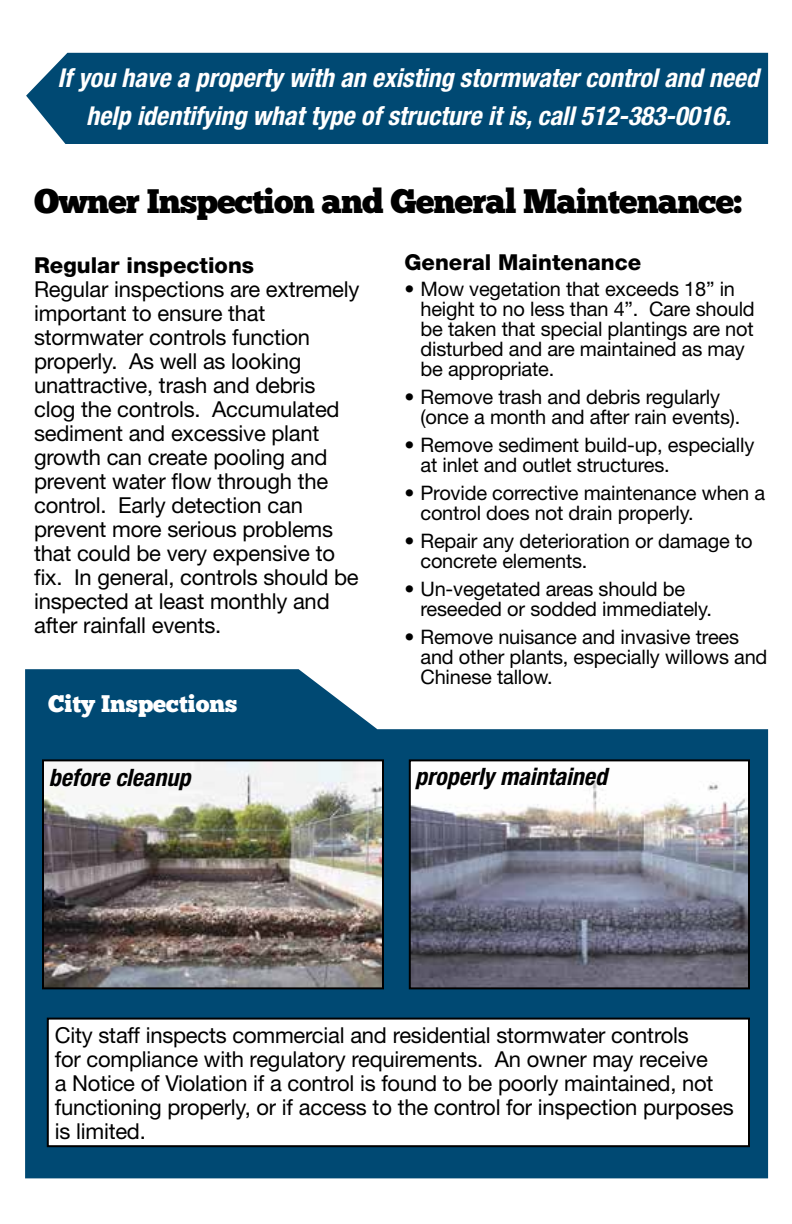
<style>
.page{position:relative;width:792px;height:1224px;background:#fff}
.page>*{position:absolute;margin:0;border:0;box-sizing:border-box;transform-origin:0 0}
.t1{font:34px "Chunk Five";letter-spacing:-.025em;color:#000}
.t2{font:italic 700 condensed 26px/38px "Helvetica Neue";color:#fff;text-align:center}
.t3{font:italic 700 condensed 24px "Helvetica Neue";color:#000}
.t4{font:24px "Chunk Five";color:#fff}
.t5{font:22px/24px "Helvetica Neue";letter-spacing:-.01em;color:#000}
.t6{font:800 22px "Helvetica Neue";color:#000}
.t7{font:20px/20px "Helvetica Neue";letter-spacing:-.01em;color:#000}
</style>
<div class="page">
<svg style="left:25px;top:669px;width:743px;height:509px;fill:#004973"></svg>
<img style="left:412px;top:762px;width:335px;height:224px">
<div style="left:409px;top:759px;width:341px;height:230px;border:2px solid #000"></div>
<img style="left:45px;top:762px;width:336px;height:224px">
<div style="left:42px;top:759px;width:342px;height:230px;border:2px solid #000"></div>
<div style="left:48px;top:1019px;width:701px;height:127px;background:#fff"></div>
<div style="left:47px;top:1018px;width:703px;height:129px;border:2px solid #000"></div>
<div style="left:26px;top:53px;width:742px;height:91px;background:#004973"></div>
<p class="t2" style="left:57px;top:59px;width:703px">If you have a property with an existing stormwater control and need help identifying what type of structure it is, call 512-383-0016.</p>
<h1 class="t1" style="left:34px;top:181px;width:709px">Owner Inspection and General Maintenance:</h1>
<p class="t6" style="left:34px;top:252px;width:222px">Regular inspections</p>
<p class="t5" style="left:34px;top:277px;width:327px">Regular inspections are extremely important to ensure that stormwater controls function properly. As well as looking unattractive, trash and debris clog the controls. Accumulated sediment and excessive plant growth can create pooling and prevent water flow through the control. Early detection can prevent more serious problems that could be very expensive to fix. In general, controls should be inspected at least monthly and after rainfall events.</p>
<p class="t6" style="left:404px;top:250px;width:238px">General Maintenance</p>
<p class="t7" style="left:420px;top:279px;width:336px;text-indent:-16px">• Mow vegetation that exceeds 18” in height to no less than 4”. Care should be taken that special plantings are not disturbed and are maintained as may be appropriate.</p>
<p class="t7" style="left:420px;top:387px;width:321px;text-indent:-16px">• Remove trash and debris regularly (once a month and after rain events).</p>
<p class="t7" style="left:420px;top:435px;width:335px;text-indent:-16px">• Remove sediment build-up, especially at inlet and outlet structures.</p>
<p class="t7" style="left:420px;top:483px;width:346px;text-indent:-16px">• Provide corrective maintenance when a control does not drain properly.</p>
<p class="t7" style="left:420px;top:531px;width:334px;text-indent:-16px">• Repair any deterioration or damage to concrete elements.</p>
<p class="t7" style="left:420px;top:579px;width:293px;text-indent:-16px">• Un-vegetated areas should be reseeded or sodded immediately.</p>
<p class="t7" style="left:420px;top:627px;width:349px;text-indent:-16px">• Remove nuisance and invasive trees and other plants, especially willows and<br>Chinese tallow.</p>
<p class="t4" style="left:48px;top:689px;width:191px">City Inspections</p>
<p class="t3" style="left:49px;top:763px;width:143px">before cleanup</p>
<p class="t3" style="left:415px;top:762px;width:193px">properly maintained</p>
<p class="t5" style="left:55px;top:1023px;width:680px">City staff inspects commercial and residential stormwater controls<br>for compliance with regulatory requirements. An owner may receive<br>a Notice of Violation if a control is found to be poorly maintained, not functioning properly, or if access to the control for inspection purposes is limited.</p>
</div>
